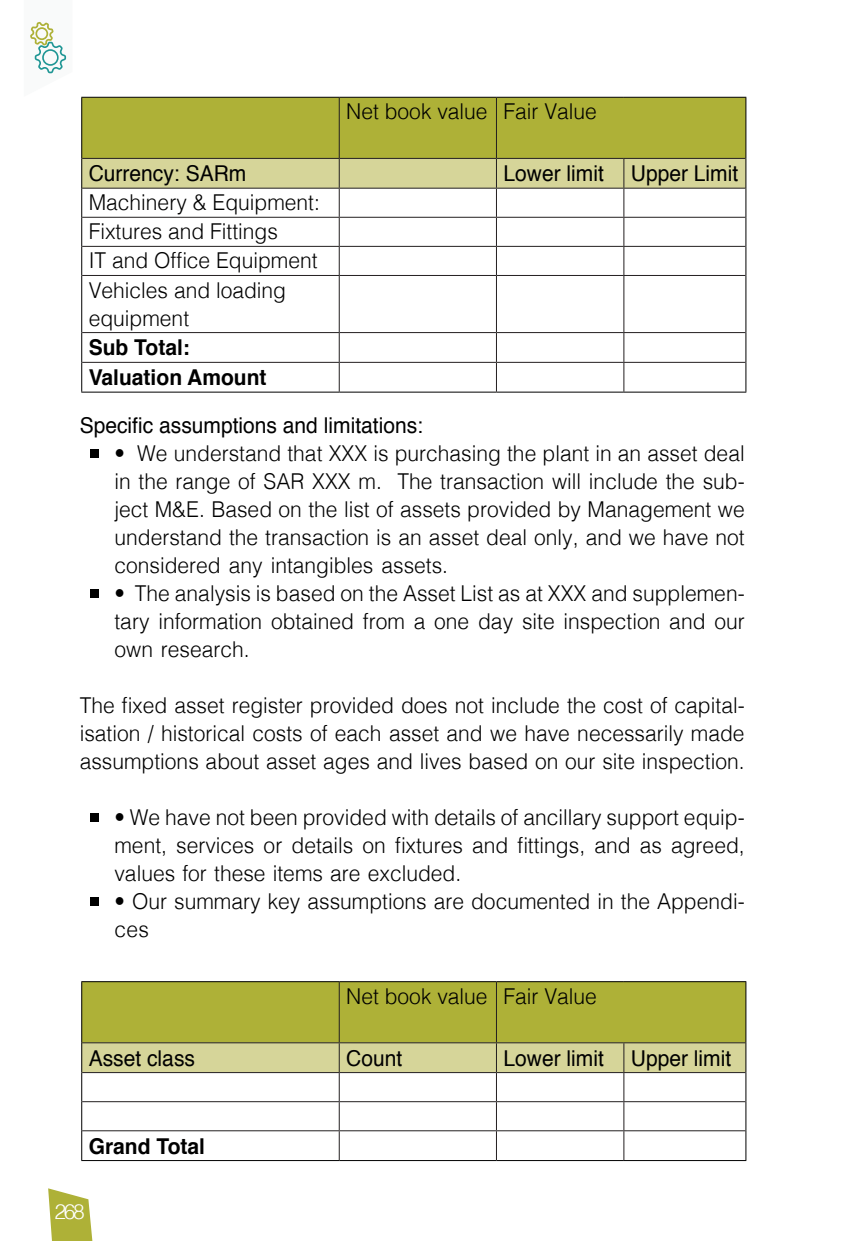
<style>
.page{position:relative;width:844px;height:1241px;background:#fff}
.page>*{position:absolute;margin:0;border:0;box-sizing:border-box;transform-origin:0 0}
.المحتوى{font:300 21.88px/28px "Helvetica";color:#000;text-align:justify;scale:.96 1}
.المحتوى-2{font:21.88px "Helvetica";color:#000;scale:.96 1}
.المحتوى-3{font:700 21.88px "Helvetica";color:#000;scale:.96 1}
.t1{font:300 21px "Helvetica";color:#fff}
</style>
<div class="page">
<svg style="left:48px;top:1188px;width:45px;height:52px"></svg>
<svg style="left:30px;top:21px;width:37px;height:53px"></svg>
<hr style="left:81px;top:275px;width:1px;height:57px;background:#000">
<hr style="left:745px;top:275px;width:1px;height:57px;background:#000">
<hr style="left:81px;top:332px;width:1px;height:30px;background:#000">
<hr style="left:745px;top:332px;width:1px;height:30px;background:#000">
<svg style="left:81px;top:362px;width:1px;height:29px"></svg>
<svg style="left:745px;top:362px;width:1px;height:29px"></svg>
<hr style="left:81px;top:391px;width:258px;height:1px;background:#000">
<hr style="left:339px;top:391px;width:157px;height:1px;background:#000">
<hr style="left:496px;top:391px;width:127px;height:1px;background:#000">
<hr style="left:623px;top:391px;width:123px;height:1px;background:#000">
<svg style="left:81px;top:97px;width:665px;height:178px"></svg>
<hr style="left:82px;top:275px;width:257px;height:1px;background:#231f20">
<hr style="left:339px;top:275px;width:157px;height:1px;background:#231f20">
<hr style="left:339px;top:276px;width:1px;height:56px;background:#231f20">
<hr style="left:496px;top:275px;width:127px;height:1px;background:#231f20">
<hr style="left:496px;top:276px;width:1px;height:56px;background:#231f20">
<hr style="left:623px;top:275px;width:122px;height:1px;background:#231f20">
<hr style="left:623px;top:276px;width:1px;height:56px;background:#231f20">
<hr style="left:82px;top:332px;width:257px;height:1px;background:#231f20">
<hr style="left:339px;top:332px;width:157px;height:1px;background:#231f20">
<hr style="left:496px;top:332px;width:127px;height:1px;background:#231f20">
<hr style="left:623px;top:332px;width:122px;height:1px;background:#231f20">
<hr style="left:82px;top:362px;width:257px;height:1px;background:#231f20">
<hr style="left:339px;top:362px;width:157px;height:1px;background:#231f20">
<svg style="left:339px;top:333px;width:1px;height:58px"></svg>
<hr style="left:496px;top:362px;width:127px;height:1px;background:#231f20">
<svg style="left:496px;top:333px;width:1px;height:58px"></svg>
<hr style="left:623px;top:362px;width:122px;height:1px;background:#231f20">
<svg style="left:623px;top:333px;width:1px;height:58px"></svg>
<hr style="left:81px;top:1159px;width:258px;height:1px;background:#000">
<hr style="left:339px;top:1159px;width:157px;height:1px;background:#000">
<hr style="left:496px;top:1159px;width:127px;height:1px;background:#000">
<hr style="left:623px;top:1159px;width:123px;height:1px;background:#000">
<svg style="left:81px;top:981px;width:665px;height:178px"></svg>
<div style="left:90px;top:448px;width:9px;height:9px;background:#000"></div>
<div style="left:90px;top:588px;width:9px;height:9px;background:#000"></div>
<div style="left:90px;top:812px;width:9px;height:9px;background:#000"></div>
<div style="left:90px;top:896px;width:9px;height:9px;background:#000"></div>
<p class="المحتوى" style="left:346px;top:96px;width:149px">Net book value</p>
<p class="المحتوى" style="left:503px;top:96px;width:99px">Fair Value</p>
<p class="المحتوى-2" style="left:89px;top:156px;width:166px">Currency: SARm</p>
<p class="المحتوى-2" style="left:503px;top:156px;width:106px">Lower limit</p>
<p class="المحتوى-2" style="left:630px;top:156px;width:113px">Upper Limit</p>
<p class="المحتوى" style="left:89px;top:187px;width:242px">Machinery &amp; Equipment:</p>
<p class="المحتوى" style="left:89px;top:216px;width:198px">Fixtures and Fittings</p>
<p class="المحتوى" style="left:89px;top:245px;width:240px">IT and Office Equipment</p>
<p class="المحتوى" style="left:89px;top:274px;width:207px">Vehicles and loading equipment</p>
<p class="المحتوى-3" style="left:89px;top:330px;width:107px">Sub Total:</p>
<p class="المحتوى-3" style="left:89px;top:359px;width:187px">Valuation Amount</p>
<p class="المحتوى-2" style="left:80px;top:408px;width:359px">Specific assumptions and limitations:</p>
<p class="المحتوى" style="left:114px;top:437px;width:657px">• We understand that XXX is purchasing the plant in an asset deal in the range of SAR XXX m. The transaction will include the sub&shy;ject M&amp;E. Based on the list of assets provided by Management we understand the transaction is an asset deal only, and we have not considered any intangibles assets.</p>
<p class="المحتوى" style="left:114px;top:577px;width:657px">• The analysis is based on the Asset List as at XXX and supplemen&shy;tary information obtained from a one day site inspection and our own research.</p>
<p class="المحتوى" style="left:80px;top:689px;width:694px">The fixed asset register provided does not include the cost of capital&shy;isation / historical costs of each asset and we have necessarily made assumptions about asset ages and lives based on our site inspection.</p>
<p class="المحتوى" style="left:114px;top:801px;width:657px">• We have not been provided with details of ancillary support equip&shy;ment, services or details on fixtures and fittings, and as agreed, values for these items are excluded.</p>
<p class="المحتوى" style="left:114px;top:885px;width:657px">• Our summary key assumptions are documented in the Appendi&shy;ces</p>
<p class="المحتوى" style="left:346px;top:980px;width:149px">Net book value</p>
<p class="المحتوى" style="left:503px;top:980px;width:99px">Fair Value</p>
<p class="المحتوى-2" style="left:89px;top:1040px;width:112px">Asset class</p>
<p class="المحتوى-2" style="left:346px;top:1040px;width:60px">Count</p>
<p class="المحتوى-2" style="left:503px;top:1040px;width:106px">Lower limit</p>
<p class="المحتوى-2" style="left:630px;top:1040px;width:106px">Upper limit</p>
<p class="المحتوى-3" style="left:89px;top:1127px;width:123px">Grand Total</p>
<p class="t1" style="left:55px;top:1193px;width:32px">268</p>
</div>
